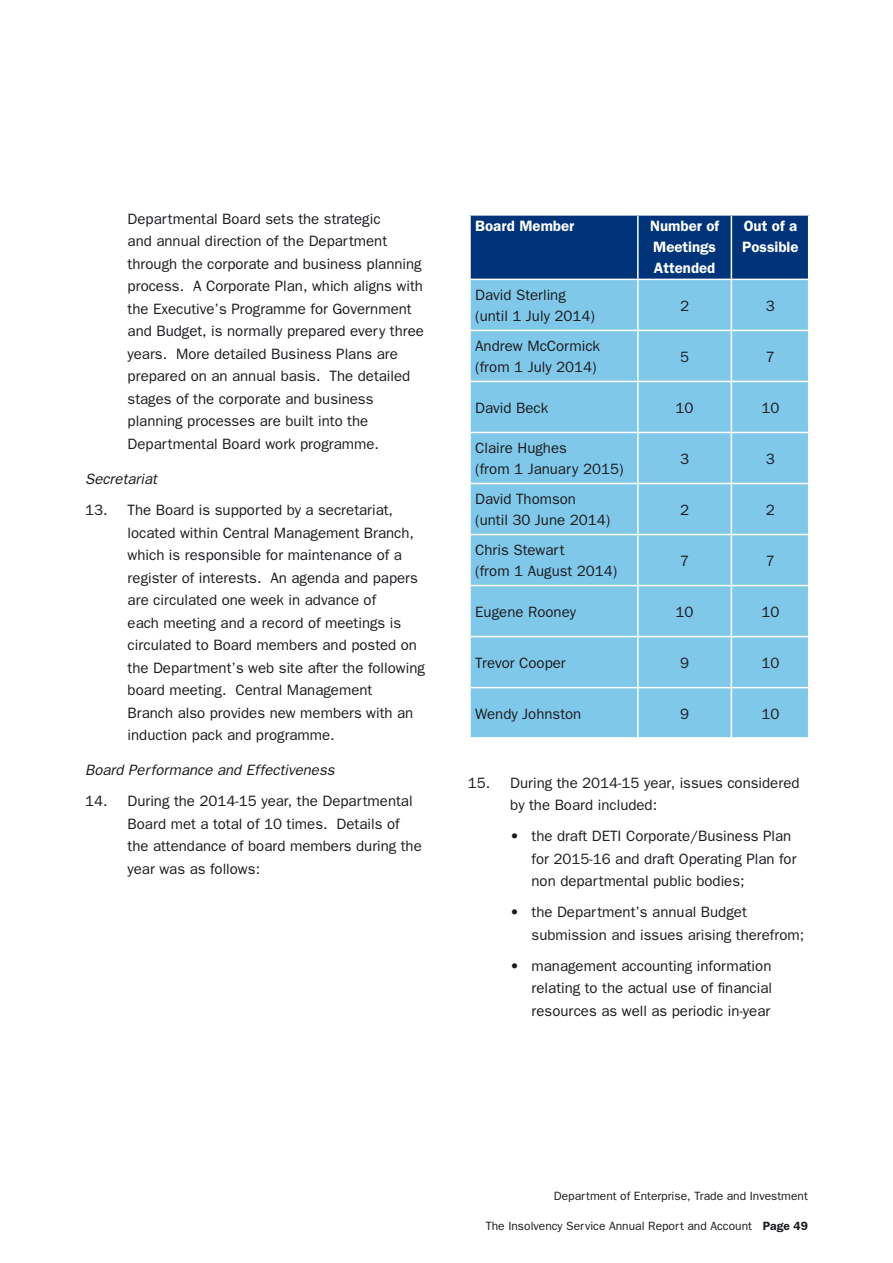
<style>
.page{position:relative;width:893px;height:1263px;background:#fff}
.page>*{position:absolute;margin:0;border:0;box-sizing:border-box;transform-origin:0 0}
.t1{font:15px/22.5px "Franklin Gothic";color:#1a1b1f}
.t2{font:600 15px/21px "Franklin Gothic";color:#fff}
.t3{font:italic 15px "Franklin Gothic";color:#1a1b1f}
.t4{font:12px "Franklin Gothic";color:#1a1b1f}
.s1{font-weight:600}
</style>
<div class="page">
<div style="left:471px;top:216px;width:337px;height:63px;background:#00347a"></div>
<div style="left:471px;top:280px;width:337px;height:457px;background:#80c8e9"></div>
<hr style="left:637px;top:216px;width:2px;height:63px;background:#fff">
<hr style="left:731px;top:216px;width:1px;height:63px;background:#fff">
<hr style="left:637px;top:280px;width:2px;height:50px;background:#fff">
<hr style="left:731px;top:280px;width:1px;height:50px;background:#fff">
<hr style="left:471px;top:330px;width:167px;height:1px;background:#fff">
<hr style="left:638px;top:330px;width:93px;height:1px;background:#fff">
<hr style="left:637px;top:331px;width:2px;height:50px;background:#fff">
<hr style="left:731px;top:330px;width:77px;height:1px;background:#fff">
<hr style="left:731px;top:331px;width:1px;height:50px;background:#fff">
<hr style="left:471px;top:381px;width:167px;height:1px;background:#fff">
<hr style="left:638px;top:381px;width:93px;height:1px;background:#fff">
<hr style="left:637px;top:382px;width:2px;height:50px;background:#fff">
<hr style="left:731px;top:381px;width:77px;height:1px;background:#fff">
<hr style="left:731px;top:382px;width:1px;height:50px;background:#fff">
<hr style="left:471px;top:432px;width:167px;height:1px;background:#fff">
<hr style="left:638px;top:432px;width:93px;height:1px;background:#fff">
<hr style="left:637px;top:433px;width:2px;height:50px;background:#fff">
<hr style="left:731px;top:432px;width:77px;height:1px;background:#fff">
<hr style="left:731px;top:433px;width:1px;height:50px;background:#fff">
<hr style="left:471px;top:483px;width:167px;height:1px;background:#fff">
<hr style="left:638px;top:483px;width:93px;height:1px;background:#fff">
<hr style="left:637px;top:484px;width:2px;height:50px;background:#fff">
<hr style="left:731px;top:483px;width:77px;height:1px;background:#fff">
<hr style="left:731px;top:484px;width:1px;height:50px;background:#fff">
<hr style="left:471px;top:534px;width:167px;height:1px;background:#fff">
<hr style="left:638px;top:534px;width:93px;height:1px;background:#fff">
<hr style="left:637px;top:535px;width:2px;height:50px;background:#fff">
<hr style="left:731px;top:534px;width:77px;height:1px;background:#fff">
<hr style="left:731px;top:535px;width:1px;height:50px;background:#fff">
<hr style="left:471px;top:585px;width:167px;height:1px;background:#fff">
<hr style="left:638px;top:585px;width:93px;height:1px;background:#fff">
<hr style="left:637px;top:586px;width:2px;height:50px;background:#fff">
<hr style="left:731px;top:585px;width:77px;height:1px;background:#fff">
<hr style="left:731px;top:586px;width:1px;height:50px;background:#fff">
<hr style="left:471px;top:636px;width:167px;height:1px;background:#fff">
<hr style="left:638px;top:636px;width:93px;height:1px;background:#fff">
<hr style="left:637px;top:637px;width:2px;height:50px;background:#fff">
<hr style="left:731px;top:636px;width:77px;height:1px;background:#fff">
<hr style="left:731px;top:637px;width:1px;height:50px;background:#fff">
<hr style="left:471px;top:687px;width:167px;height:1px;background:#fff">
<hr style="left:638px;top:687px;width:93px;height:1px;background:#fff">
<hr style="left:637px;top:688px;width:2px;height:49px;background:#fff">
<hr style="left:731px;top:687px;width:77px;height:1px;background:#fff">
<hr style="left:731px;top:688px;width:1px;height:49px;background:#fff">
<p class="t1" style="left:128px;top:208px;width:298px">Departmental Board sets the strategic<br>and annual direction of the Department through the corporate and business planning process. A Corporate Plan, which aligns with the Executive’s Programme for Government and Budget, is normally prepared every three years. More detailed Business Plans are prepared on an annual basis. The detailed stages of the corporate and business planning processes are built into the Departmental Board work programme.</p>
<p class="t3" style="left:85px;top:470px;width:73px">Secretariat</p>
<p class="t1" style="left:128px;top:499px;width:299px;text-indent:-43px">13. The Board is supported by a secretariat, located within Central Management Branch, which is responsible for maintenance of a register of interests. An agenda and papers are circulated one week in advance of<br>each meeting and a record of meetings is circulated to Board members and posted on the Department’s web site after the following board meeting. Central Management<br>Branch also provides new members with an induction pack and programme.</p>
<p class="t3" style="left:85px;top:762px;width:251px">Board Performance and Effectiveness</p>
<p class="t1" style="left:128px;top:790px;width:296px;text-indent:-43px">14. During the 2014-15 year, the Departmental Board met a total of 10 times. Details of the attendance of board members during the year was as follows:</p>
<p class="t2" style="left:475px;top:216px;width:100px">Board Member</p>
<p class="t2" style="left:650px;top:216px;width:70px">Number of<br>Meetings<br>Attended</p>
<p class="t2" style="left:742px;top:216px;width:58px">Out of a<br>Possible</p>
<p class="t1" style="left:475px;top:285px;width:121px;line-height:21px">David Sterling (until 1 July 2014)</p>
<p class="t1" style="left:680px;top:294px;width:10px">2</p>
<p class="t1" style="left:766px;top:294px;width:10px">3</p>
<p class="t1" style="left:475px;top:336px;width:126px;line-height:21px">Andrew McCormick (from 1 July 2014)</p>
<p class="t1" style="left:680px;top:345px;width:10px">5</p>
<p class="t1" style="left:766px;top:345px;width:10px">7</p>
<p class="t1" style="left:475px;top:396px;width:74px">David Beck</p>
<p class="t1" style="left:676px;top:396px;width:19px">10</p>
<p class="t1" style="left:761px;top:396px;width:20px">10</p>
<p class="t1" style="left:475px;top:438px;width:150px;line-height:21px">Claire Hughes<br>(from 1 January 2015)</p>
<p class="t1" style="left:680px;top:447px;width:10px">3</p>
<p class="t1" style="left:766px;top:447px;width:10px">3</p>
<p class="t1" style="left:475px;top:489px;width:137px;line-height:21px">David Thomson (until 30 June 2014)</p>
<p class="t1" style="left:680px;top:498px;width:10px">2</p>
<p class="t1" style="left:766px;top:498px;width:10px">2</p>
<p class="t1" style="left:475px;top:540px;width:144px;line-height:21px">Chris Stewart<br>(from 1 August 2014)</p>
<p class="t1" style="left:680px;top:549px;width:10px">7</p>
<p class="t1" style="left:766px;top:549px;width:10px">7</p>
<p class="t1" style="left:475px;top:600px;width:102px">Eugene Rooney</p>
<p class="t1" style="left:676px;top:600px;width:19px">10</p>
<p class="t1" style="left:761px;top:600px;width:20px">10</p>
<p class="t1" style="left:475px;top:651px;width:92px">Trevor Cooper</p>
<p class="t1" style="left:680px;top:651px;width:10px">9</p>
<p class="t1" style="left:761px;top:651px;width:20px">10</p>
<p class="t1" style="left:475px;top:702px;width:108px">Wendy Johnston</p>
<p class="t1" style="left:680px;top:702px;width:10px">9</p>
<p class="t1" style="left:761px;top:702px;width:20px">10</p>
<p class="t1" style="left:510px;top:771px;width:291px;text-indent:-43px">15. During the 2014-15 year, issues considered by the Board included:</p>
<p class="t1" style="left:531px;top:825px;width:266px;text-indent:-21px">• the draft DETI Corporate/Business Plan for 2015-16 and draft Operating Plan for non departmental public bodies;</p>
<p class="t1" style="left:531px;top:901px;width:274px;text-indent:-21px">• the Department’s annual Budget submission and issues arising therefrom;</p>
<p class="t1" style="left:531px;top:954px;width:242px;text-align:justify;text-indent:-21px">• management accounting information relating to the actual use of financial resources as well as periodic in-year</p>
<p class="t4" style="left:554px;top:1189px;width:256px">Department of Enterprise, Trade and Investment</p>
<p class="t4" style="left:486px;top:1219px;width:324px">The Insolvency Service Annual Report and Account <span class="s1">Page 49</span></p>
</div>
